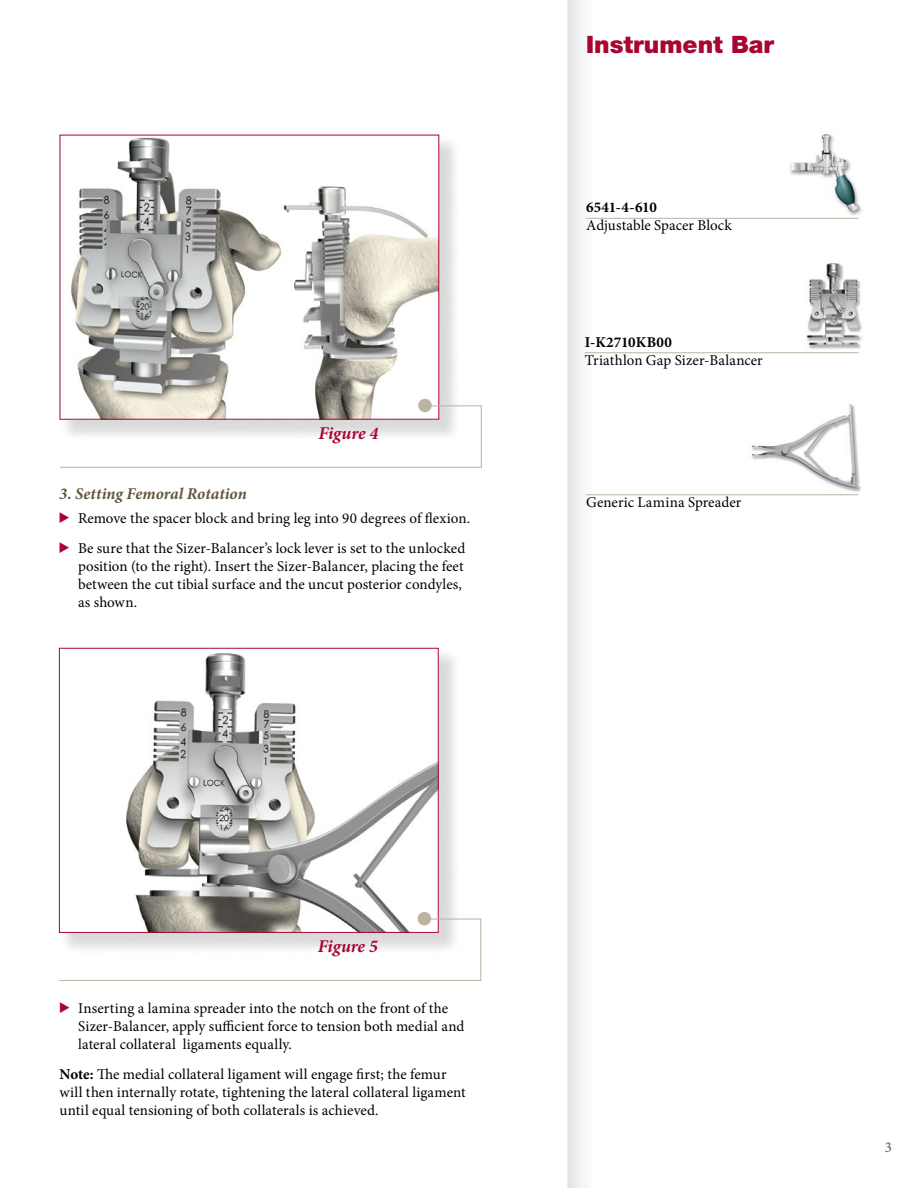
<style>
.page{position:relative;width:918px;height:1188px;background:#fff}
.page>*{position:absolute;margin:0;border:0;box-sizing:border-box;transform-origin:0 0}
.t1{font:900 24px "Helvetica Neue LT Pro";color:#a90533}
.t2{font:italic 700 18px "Minion Pro";letter-spacing:-.005em;color:#a90533}
.t3{font:italic 700 16.5px "Minion Pro";letter-spacing:.005em;color:#61553e}
.t4{font:15px/18px "Minion Pro";letter-spacing:.005em;color:#000}
.t5{font:700 15px "Minion Pro";color:#000}
.t6{font:15px "Minion Pro";color:#61553e}
.s1{font-family:"Pictograph One";color:#a90533}
.s2{font-weight:700}
</style>
<div class="page">
<img style="left:567px;top:0;width:50px;height:1188px">
<div style="left:59px;top:134px;width:403px;height:309px;background:#000;opacity:.15"></div>
<img style="left:62px;top:137px;width:375px;height:268px">
<div style="left:418px;top:399px;width:14px;height:13px;background:#bcb3a3;border-radius:50%"></div>
<svg style="left:59px;top:405px;width:423px;height:63px"></svg>
<div style="left:58px;top:647px;width:403px;height:309px;background:#000;opacity:.15"></div>
<img style="left:61px;top:650px;width:375px;height:269px">
<div style="left:418px;top:912px;width:13px;height:13px;background:#bcb3a3;border-radius:50%"></div>
<svg style="left:59px;top:919px;width:422px;height:62px"></svg>
<img style="left:796px;top:263px;width:66px;height:90px">
<hr style="left:585px;top:353px;width:274px;height:1px;background:#bcb3a3">
<img style="left:747px;top:404px;width:114px;height:91px">
<hr style="left:586px;top:495px;width:273px;height:1px;background:#bcb3a3">
<img style="left:789px;top:134px;width:73px;height:81px">
<hr style="left:586px;top:218px;width:273px;height:1px;background:#bcb3a3">
<p class="t2" style="left:318px;top:420px;width:62px">Figure 4</p>
<p class="t3" style="left:59px;top:482px;width:189px">3. Setting Femoral Rotation</p>
<p class="t4" style="left:59px;top:503px;width:412px;line-height:30.2px"><span class="s1">&gt;</span> Remove the spacer block and bring leg into 90 degrees of flexion. <span class="s1">&gt;</span> Be sure that the Sizer-Balancer’s lock lever is set to the unlocked</p>
<p class="t4" style="left:78px;top:557px;width:387px;text-align:justify">position (to the right). Insert the Sizer-Balancer, placing the feet between the cut tibial surface and the uncut posterior condyles, as shown.</p>
<h1 class="t1" style="left:586px;top:30px;width:189px">Instrument Bar</h1>
<p class="t5" style="left:586px;top:197px;width:72px">6541-4-610</p>
<p class="t4" style="left:586px;top:217px;width:147px">Adjustable Spacer Block</p>
<p class="t5" style="left:585px;top:332px;width:89px">I-K2710KB00</p>
<p class="t4" style="left:585px;top:351px;width:180px">Triathlon Gap Sizer-Balancer</p>
<p class="t4" style="left:586px;top:493px;width:157px">Generic Lamina Spreader</p>
<p class="t2" style="left:318px;top:934px;width:62px">Figure 5</p>
<p class="t4" style="left:78px;top:999px;width:388px;text-indent:-19px"><span class="s1">&gt;</span> Inserting a lamina spreader into the notch on the front of the<br>Sizer-Balancer, apply sufficient force to tension both medial and lateral collateral ligaments equally.</p>
<p class="t4" style="left:59px;top:1065px;width:408px"><span class="s2">Note:</span> The medial collateral ligament will engage first; the femur will then internally rotate, tightening the lateral collateral ligament until equal tensioning of both collaterals is achieved.</p>
<p class="t6" style="left:885px;top:1137px;width:9px">3</p>
</div>
